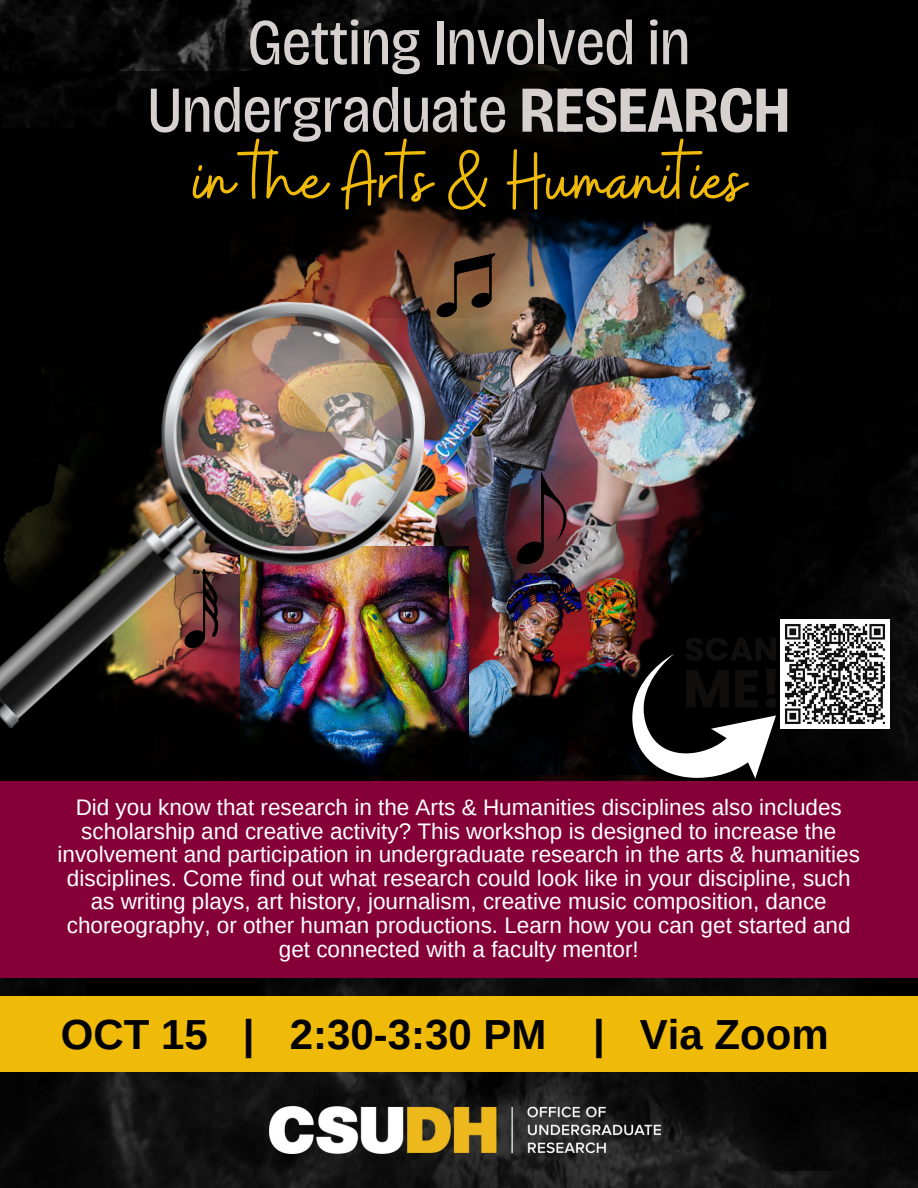
<style>
.page{position:relative;width:918px;height:1188px;background:#fff}
.page>*{position:absolute;margin:0;border:0;box-sizing:border-box;transform-origin:0 0}
.t1{font:84px "Buffalo";color:#efba08}
.t2{font:semi-condensed 65.25px/67.5px "Bricolage Grotesque 36 pt";color:#d6d0cf;text-align:center}
.t3{font:700 42px "Arimo";color:#000}
.t4{font:22.5px/23.7px "Arimo";color:#fff;text-align:center}
.s1{font-weight:700}
</style>
<div class="page">
<img style="left:431px;top:530px;width:77px;height:43px">
<img style="left:431px;top:546px;width:38px;height:29px">
<svg style="left:513px;top:530px;width:64px;height:37px;background:#522a2f"></svg>
<img style="left:218px;top:575px;width:389px;height:207px">
<div style="left:0;top:747px;width:218px;height:35px;background:#000"></div>
<img style="left:0;top:0;width:918px;height:530px">
<img style="left:0;top:978px;width:918px;height:209px">
<img style="left:0;top:72px;width:607px;height:246px">
<img style="left:607px;top:53px;width:311px;height:729px">
<div style="left:0;top:782px;width:918px;height:196px;background:#860038"></div>
<div style="left:0;top:996px;width:918px;height:76px;background:#efba08"></div>
<img style="left:270px;top:1107px;width:390px;height:47px">
<svg style="left:632px;top:637px;width:144px;height:141px"></svg>
<img style="left:0;top:288px;width:431px;height:459px">
<img style="left:780px;top:620px;width:109px;height:109px">
<p class="t2" style="left:148px;top:9px;width:644px">Getting Involved in<br>Undergraduate <span class="s1">RESEARCH</span></p>
<p class="t1" style="left:193px;top:126px;width:554px">in the Arts &amp; Humanities</p>
<p class="t4" style="left:58px;top:795px;width:804px">Did you know that research in the Arts &amp; Humanities disciplines also includes scholarship and creative activity? This workshop is designed to increase the involvement and participation in undergraduate research in the arts &amp; humanities disciplines. Come find out what research could look like in your discipline, such as writing plays, art history, journalism, creative music composition, dance choreography, or other human productions. Learn how you can get started and get connected with a faculty mentor!</p>
<p class="t3" style="left:61px;top:1011px;width:769px">OCT 15 | 2:30-3:30 PM | Via Zoom</p>
</div>
